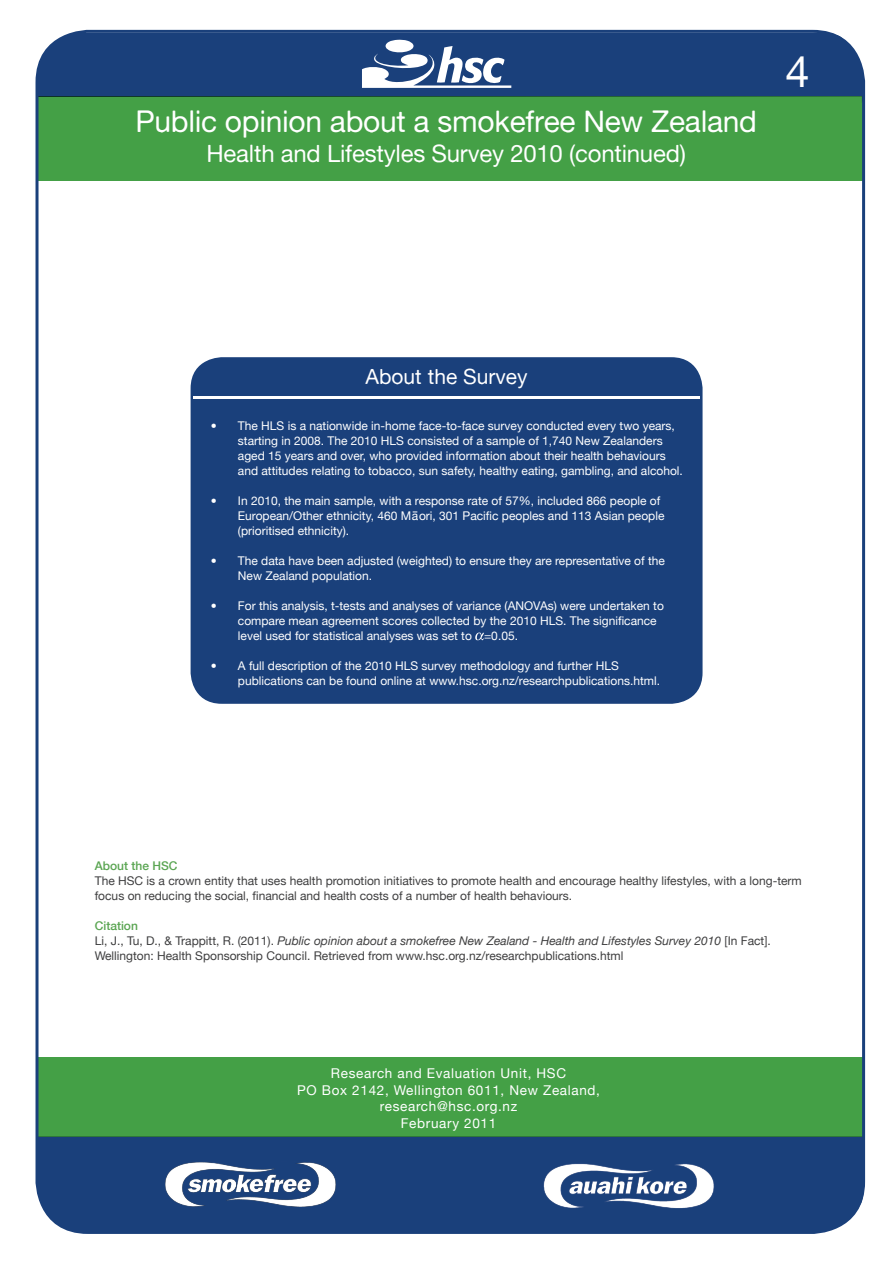
<style>
.page{position:relative;width:893px;height:1263px;background:#fff}
.page>*{position:absolute;margin:0;border:0;box-sizing:border-box;transform-origin:0 0}
.t1{font:43.5px "Helvetica Neue";color:#fff}
.t2{font:30px "Alte Haas Grotesk";letter-spacing:-.01em;color:#fff}
.t3{font:24px "Alte Haas Grotesk";letter-spacing:-.01em;color:#fff}
.t4{font:21px "Alte Haas Grotesk";color:#fff}
.body{font:13.5px/16.5px "Helvetica Neue";letter-spacing:.05em;color:#fff;text-align:center}
.body-2{font:12px/15px "Helvetica Neue";color:#fff}
.body-3{font:12px/15px "Helvetica Neue";color:#3e3e3f}
.body-4{font:500 12px "Helvetica Neue";color:#5aa552}
.s1{font-style:italic}
</style>
<div class="page">
<div style="left:88px;top:34px;width:739px;height:62px;background:#1a407b"></div>
<div style="left:72px;top:1137px;width:743px;height:96px;background:#1a407b"></div>
<svg style="left:827px;top:33px;width:39px;height:176px"></svg>
<svg style="left:35px;top:1054px;width:37px;height:178px;background:#3c5c8e"></svg>
<svg style="left:362px;top:40px;width:149px;height:48px"></svg>
<svg style="left:35px;top:29px;width:53px;height:182px"></svg>
<div style="left:36px;top:96px;width:828px;height:85px;background:#44a046"></div>
<div style="left:192px;top:359px;width:509px;height:343px;background:#1a407b;border-radius:30px"></div>
<div style="left:191px;top:357px;width:511px;height:347px;border:3px solid #1a407b;border-radius:30px"></div>
<svg style="left:475px;top:632px;width:9px;height:9px"></svg>
<div style="left:39px;top:995px;width:822px;height:94px;background:#fff"></div>
<hr style="left:193px;top:396px;width:507px;height:3px;background:#fff">
<div style="left:38px;top:1057px;width:827px;height:80px;background:#44a046"></div>
<img style="left:160px;top:1155px;width:182px;height:58px">
<img style="left:537px;top:1156px;width:182px;height:58px">
<svg style="left:815px;top:1058px;width:51px;height:172px"></svg>
<div style="left:864px;top:1086px;width:20px;height:123px;background:#fff"></div>
<p class="t2" style="left:135px;top:104px;width:623px">Public opinion about a smokefree New Zealand</p>
<p class="t3" style="left:207px;top:139px;width:481px">Health and Lifestyles Survey 2010 (continued)</p>
<p class="t1" style="left:785px;top:46px;width:26px">4</p>
<p class="t4" style="left:365px;top:364px;width:164px">About the Survey</p>
<p class="body-2" style="left:238px;top:418px;width:447px;text-indent:-27px">• The HLS is a nationwide in-home face-to-face survey conducted every two years, starting in 2008. The 2010 HLS consisted of a sample of 1,740 New Zealanders aged 15 years and over, who provided information about their health behaviours and attitudes relating to tobacco, sun safety, healthy eating, gambling, and alcohol.</p>
<p class="body-2" style="left:238px;top:493px;width:428px;text-indent:-27px">• In 2010, the main sample, with a response rate of 57%, included 866 people of<br>European/Other ethnicity, 460 Maori, 301 Pacific peoples and 113 Asian people (prioritised ethnicity).</p>
<p class="body-2" style="left:238px;top:553px;width:428px;text-indent:-27px">• The data have been adjusted (weighted) to ensure they are representative of the<br>New Zealand population.</p>
<p class="body-2" style="left:238px;top:598px;width:427px;text-indent:-27px">• For this analysis, t-tests and analyses of variance (ANOVAs) were undertaken to compare mean agreement scores collected by the 2010 HLS. The significance level used for statistical analyses was set to =0.05.</p>
<p class="body-2" style="left:238px;top:658px;width:424px;text-indent:-27px">• A full description of the 2010 HLS survey methodology and further HLS publications can be found online at www.hsc.org.nz/researchpublications.html.</p>
<p class="body-4" style="left:95px;top:859px;width:84px">About the HSC</p>
<p class="body-3" style="left:95px;top:873px;width:709px">The HSC is a crown entity that uses health promotion initiatives to promote health and encourage healthy lifestyles, with a long-term focus on reducing the social, financial and health costs of a number of health behaviours.</p>
<p class="body-4" style="left:95px;top:919px;width:45px">Citation</p>
<p class="body-3" style="left:95px;top:933px;width:677px">Li, J., Tu, D., &amp; Trappitt, R. (2011). <span class="s1">Public opinion about a smokefree New Zealand - Health and Lifestyles Survey 2010</span> [In Fact].<br>Wellington: Health Sponsorship Council. Retrieved from www.hsc.org.nz/researchpublications.html</p>
<p class="body" style="left:331px;top:1065px;width:237px">Research and Evaluation Unit, HSC</p>
<p class="body" style="left:297px;top:1081px;width:304px">PO Box 2142, Wellington 6011, New Zealand, research@hsc.org.nz</p>
<p class="body" style="left:401px;top:1114px;width:97px">February 2011</p>
</div>
